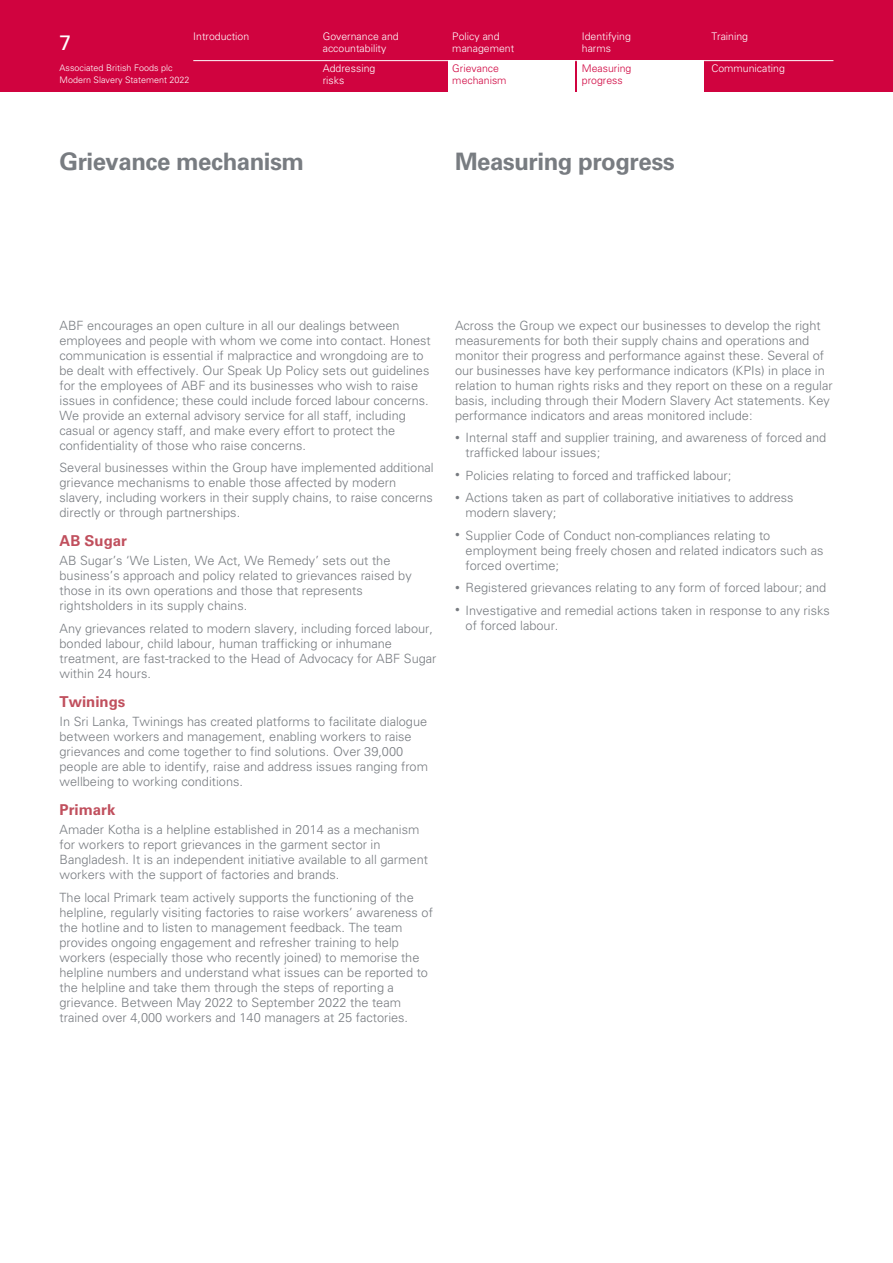
<style>
.page{position:relative;width:893px;height:1263px;background:#fff}
.page>*{position:absolute;margin:0;border:0;box-sizing:border-box;transform-origin:0 0}
.t1{font:700 24px "Univers LT Std";letter-spacing:-.02em;color:#787c81}
.t2{font:21px "Univers LT Std";color:#fff}
.t3{font:700 15px "Univers LT Std";color:#c04f5d}
.t4{font:300 12.75px/15px "Univers LT Std";color:#787c81}
.t5{font:300 10.5px/12px "Univers LT Std";color:#fff}
.t6{font:300 10.5px/12px "Univers LT Std";color:#d0033f}
.t7{font:300 9px/12px "Univers LT Std";color:#fff}
.s1{font-size:9.6px}
</style>
<div class="page">
<div style="left:0;top:0;width:893px;height:91px;background:#d0033f"></div>
<div style="left:448px;top:60px;width:126px;height:33px;background:#fff"></div>
<div style="left:578px;top:60px;width:126px;height:33px;background:#fff"></div>
<hr style="left:193px;top:60px;width:640px;height:1px;background:#fff">
<p class="t5" style="left:323px;top:30px;width:77px">Governance and accountability</p>
<p class="t5" style="left:193px;top:30px;width:58px">Introduction</p>
<p class="t5" style="left:452px;top:30px;width:63px">Policy and management</p>
<h2 class="t2" style="left:60px;top:30px;width:13px">7</h2>
<p class="t7" style="left:60px;top:62px;width:132px">Associated British Foods plc<br>Modern Slavery Statement 2022</p>
<p class="t6" style="left:452px;top:63px;width:56px">Grievance mechanism</p>
<p class="t5" style="left:323px;top:63px;width:54px">Addressing risks</p>
<p class="t5" style="left:582px;top:30px;width:51px">Identifying harms</p>
<p class="t6" style="left:582px;top:63px;width:51px">Measuring progress</p>
<p class="t5" style="left:711px;top:30px;width:38px">Training</p>
<p class="t5" style="left:711px;top:63px;width:75px">Communicating</p>
<h1 class="t1" style="left:60px;top:148px;width:246px">Grievance mechanism</h1>
<h1 class="t1" style="left:455px;top:148px;width:221px">Measuring progress</h1>
<p class="t4" style="left:60px;top:318px;width:373px">ABF encourages an open culture in all our dealings between employees and people with whom we come into contact. Honest communication is essential if malpractice and wrongdoing are to be dealt with effectively. Our Speak Up Policy sets out guidelines for the employees of ABF and its businesses who wish to raise issues in confidence; these could include forced labour concerns.<br>We provide an external advisory service for all staff, including casual or agency staff, and make every effort to protect the confidentiality of those who raise concerns.</p>
<p class="t4" style="left:60px;top:460px;width:376px">Several businesses within the Group have implemented additional grievance mechanisms to enable those affected by modern slavery, including workers in their supply chains, to raise concerns directly or through partnerships.</p>
<p class="t3" style="left:60px;top:532px;width:69px">AB Sugar</p>
<p class="t4" style="left:60px;top:553px;width:354px">AB Sugar’s ‘We Listen, We Act, We Remedy’ sets out the business’s approach and policy related to grievances raised by those in its own operations and those that represents rightsholders in its supply chains.</p>
<p class="t4" style="left:60px;top:621px;width:378px">Any grievances related to modern slavery, including forced labour, bonded labour, child labour, human trafficking or inhumane treatment, are fast-tracked to the Head of Advocacy for ABF Sugar within 24 hours.</p>
<p class="t3" style="left:60px;top:693px;width:67px">Twinings</p>
<p class="t4" style="left:60px;top:714px;width:370px">In Sri Lanka, Twinings has created platforms to facilitate dialogue between workers and management, enabling workers to raise grievances and come together to find solutions. Over 39,000 people are able to identify, raise and address issues ranging from wellbeing to working conditions.</p>
<p class="t3" style="left:60px;top:801px;width:57px">Primark</p>
<p class="t4" style="left:60px;top:822px;width:370px">Amader Kotha is a helpline established in 2014 as a mechanism for workers to report grievances in the garment sector in Bangladesh. It is an independent initiative available to all garment workers with the support of factories and brands.</p>
<p class="t4" style="left:60px;top:890px;width:375px">The local Primark team actively supports the functioning of the helpline, regularly visiting factories to raise workers’ awareness of the hotline and to listen to management feedback. The team provides ongoing engagement and refresher training to help workers (especially those who recently joined) to memorise the helpline numbers and understand what issues can be reported to the helpline and take them through the steps of reporting a grievance. Between May 2022 to September 2022 the team trained over 4,000 workers and 140 managers at 25 factories.</p>
<p class="t4" style="left:455px;top:318px;width:379px">Across the Group we expect our businesses to develop the right measurements for both their supply chains and operations and monitor their progress and performance against these. Several of our businesses have key performance indicators (KPIs) in place in relation to human rights risks and they report on these on a regular basis, including through their Modern Slavery Act statements. Key performance indicators and areas monitored include:</p>
<p class="t4" style="left:466px;top:430px;width:362px;text-indent:-11px"><span class="s1">•</span> Internal staff and supplier training, and awareness of forced and trafficked labour issues;</p>
<p class="t4" style="left:455px;top:468px;width:278px"><span class="s1">•</span> Policies relating to forced and trafficked labour;</p>
<p class="t4" style="left:466px;top:490px;width:330px;text-indent:-11px"><span class="s1">•</span> Actions taken as part of collaborative initiatives to address modern slavery;</p>
<p class="t4" style="left:466px;top:528px;width:359px;text-indent:-11px"><span class="s1">•</span> Supplier Code of Conduct non-compliances relating to employment being freely chosen and related indicators such as forced overtime;</p>
<p class="t4" style="left:455px;top:580px;width:373px"><span class="s1">•</span> Registered grievances relating to any form of forced labour; and</p>
<p class="t4" style="left:466px;top:603px;width:366px;text-indent:-11px"><span class="s1">•</span> Investigative and remedial actions taken in response to any risks of forced labour.</p>
</div>
